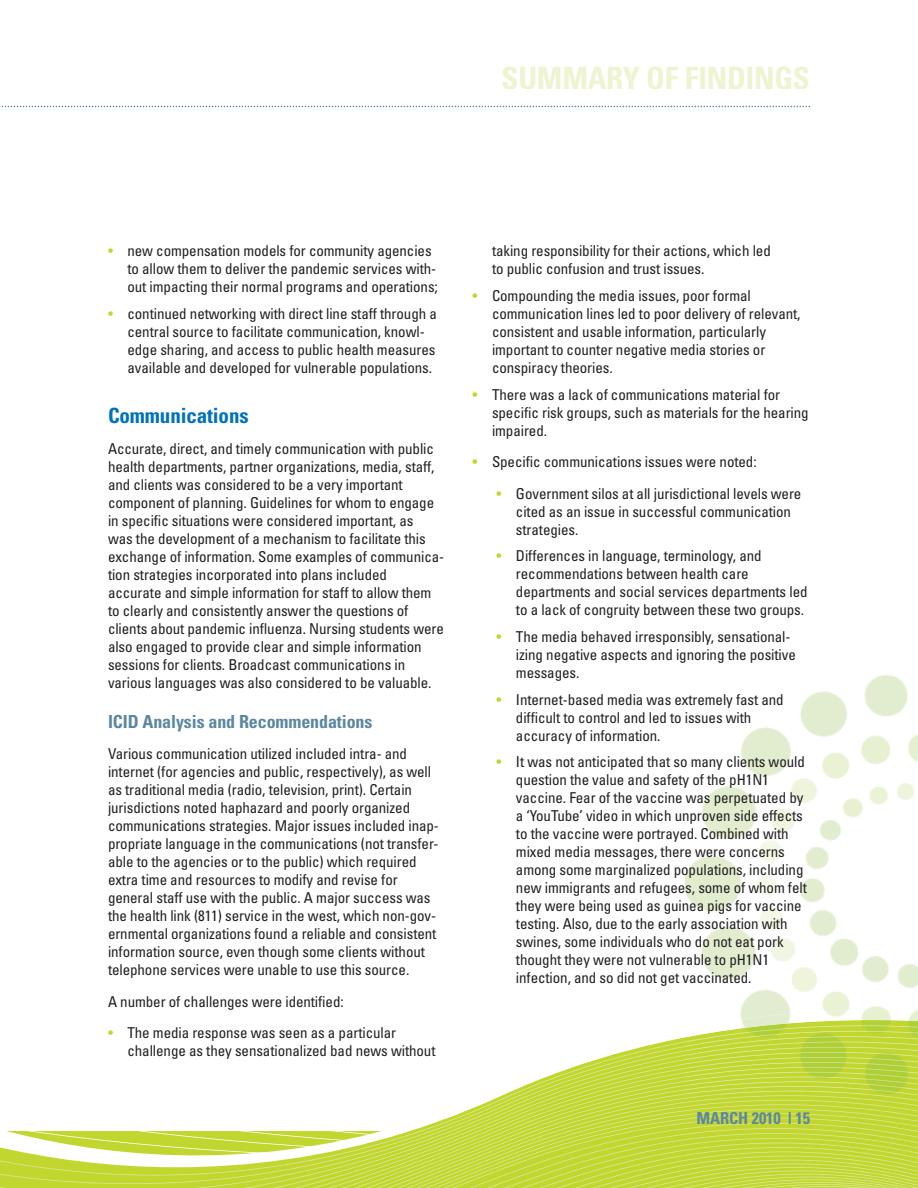
<style>
.page{position:relative;width:918px;height:1188px;background:#fff}
.page>*{position:absolute;margin:0;border:0;box-sizing:border-box;transform-origin:0 0}
.t1{font:700 condensed 30.75px "Univers";letter-spacing:-.005em;color:#eef4d1}
.t2{font:700 condensed 21px "Univers";letter-spacing:-.005em;color:#0072bc}
.t3{font:700 condensed 18px "Univers";letter-spacing:-.005em;color:#5c87a1}
.t4{font:700 condensed 16.5px "Univers";letter-spacing:-.005em;color:#5c87a1}
.t5{font:condensed 15px/18px "Univers";letter-spacing:-.005em;color:#231f20}
.s1{color:#c1d72f}
</style>
<div class="page">
<svg style="left:0;top:1037px;width:918px;height:151px"></svg>
<svg style="left:0;top:106px;width:810px;height:1px"></svg>
<img style="left:685px;top:675px;width:233px;height:335px">
<img style="left:685px;top:1038px;width:233px;height:56px">
<img style="left:685px;top:1010px;width:233px;height:28px">
<h1 class="t1" style="left:501px;top:59px;width:310px">SUMMARY OF FINDINGS</h1>
<p class="t5" style="left:128px;top:242px;width:312px;text-indent:-20px"><span class="s1">•</span> new compensation models for community agencies to allow them to deliver the pandemic services with&shy;out impacting their normal programs and operations;</p>
<p class="t5" style="left:128px;top:304px;width:311px;text-indent:-20px"><span class="s1">•</span> continued networking with direct line staff through a central source to facilitate communication, knowl&shy;edge sharing, and access to public health measures available and developed for vulnerable populations.</p>
<h2 class="t2" style="left:108px;top:402px;width:142px">Communications</h2>
<p class="t5" style="left:108px;top:439px;width:338px">Accurate, direct, and timely communication with public health departments, partner organizations, media, staff, and clients was considered to be a very important component of planning. Guidelines for whom to engage in specific situations were considered important, as<br>was the development of a mechanism to facilitate this exchange of information. Some examples of communica&shy;tion strategies incorporated into plans included accurate and simple information for staff to allow them to clearly and consistently answer the questions of clients about pandemic influenza. Nursing students were also engaged to provide clear and simple information sessions for clients. Broadcast communications in various languages was also considered to be valuable.</p>
<p class="t3" style="left:108px;top:710px;width:266px">ICID Analysis and Recommendations</p>
<p class="t5" style="left:108px;top:744px;width:332px">Various communication utilized included intra- and internet (for agencies and public, respectively), as well as traditional media (radio, television, print). Certain jurisdictions noted haphazard and poorly organized communications strategies. Major issues included inap&shy;propriate language in the communications (not transfer&shy;able to the agencies or to the public) which required extra time and resources to modify and revise for general staff use with the public. A major success was the health link (811) service in the west, which non-gov&shy;ernmental organizations found a reliable and consistent information source, even though some clients without telephone services were unable to use this source.</p>
<p class="t5" style="left:108px;top:992px;width:237px">A number of challenges were identified:</p>
<p class="t5" style="left:128px;top:1023px;width:310px;text-indent:-20px"><span class="s1">•</span> The media response was seen as a particular challenge as they sensationalized bad news without</p>
<p class="t5" style="left:492px;top:242px;width:280px">taking responsibility for their actions, which led to public confusion and trust issues.</p>
<p class="t5" style="left:492px;top:286px;width:310px;text-indent:-20px"><span class="s1">•</span> Compounding the media issues, poor formal communication lines led to poor delivery of relevant, consistent and usable information, particularly important to counter negative media stories or conspiracy theories.</p>
<p class="t5" style="left:492px;top:385px;width:318px;text-indent:-20px"><span class="s1">•</span> There was a lack of communications material for specific risk groups, such as materials for the hearing impaired.</p>
<p class="t5" style="left:472px;top:452px;width:286px"><span class="s1">•</span> Specific communications issues were noted:</p>
<p class="t5" style="left:516px;top:484px;width:287px;text-indent:-20px"><span class="s1">•</span> Government silos at all jurisdictional levels were cited as an issue in successful communication strategies.</p>
<p class="t5" style="left:516px;top:547px;width:293px;text-indent:-20px"><span class="s1">•</span> Differences in language, terminology, and recommendations between health care departments and social services departments led to a lack of congruity between these two groups.</p>
<p class="t5" style="left:516px;top:627px;width:281px;text-indent:-20px"><span class="s1">•</span> The media behaved irresponsibly, sensational&shy;izing negative aspects and ignoring the positive messages.</p>
<p class="t5" style="left:516px;top:690px;width:269px;text-indent:-20px"><span class="s1">•</span> Internet-based media was extremely fast and difficult to control and led to issues with accuracy of information.</p>
<p class="t5" style="left:516px;top:753px;width:292px;text-indent:-20px"><span class="s1">•</span> It was not anticipated that so many clients would question the value and safety of the pH1N1 vaccine. Fear of the vaccine was perpetuated by a ‘YouTube’ video in which unproven side effects to the vaccine were portrayed. Combined with mixed media messages, there were concerns among some marginalized populations, including new immigrants and refugees, some of whom felt they were being used as guinea pigs for vaccine testing. Also, due to the early association with swines, some individuals who do not eat pork thought they were not vulnerable to pH1N1 infection, and so did not get vaccinated.</p>
<p class="t4" style="left:696px;top:1108px;width:115px">MARCH 2010 | 15</p>
</div>
